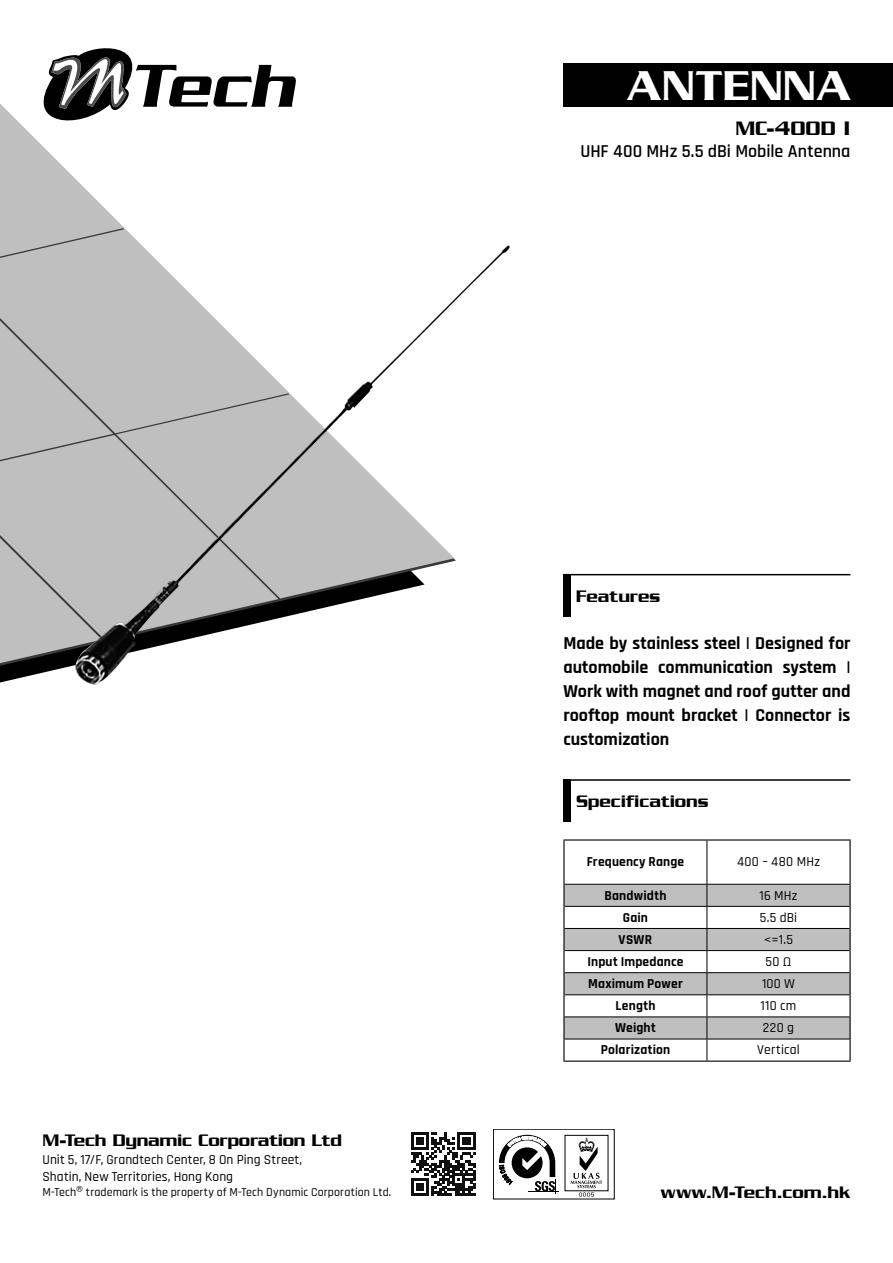
<style>
.page{position:relative;width:893px;height:1263px;background:#fff}
.page>*{position:absolute;margin:0;border:0;box-sizing:border-box;transform-origin:0 0}
.t1{font:500 45px "Serpentine";letter-spacing:.015em;color:#fff}
.t2{font:500 21px "Serpentine";color:#000}
.t3{font:700 18px/24px "Rajdhani";color:#000;text-align:justify}
.t4{font:500 18px "Serpentine";letter-spacing:-.005em;color:#000}
.t5{font:600 18px "Rajdhani";color:#000}
.段落樣式1{font:500 13.5px "Rajdhani";letter-spacing:.01em;color:#000}
.段落樣式1-2{font:700 13.5px "Rajdhani";letter-spacing:.01em;color:#000}
.t6{font:500 12px "Rajdhani";letter-spacing:.01em;color:#000}
</style>
<div class="page">
<div style="left:563px;top:64px;width:330px;height:43px;background:#000"></div>
<svg style="left:0;top:48px;width:296px;height:632px"></svg>
<hr style="left:563px;top:574px;width:287px;height:1px;background:#000">
<div style="left:563px;top:574px;width:8px;height:42px;background:#000"></div>
<svg style="left:411px;top:1132px;width:64px;height:64px"></svg>
<hr style="left:529px;top:1191px;width:30px;height:1px;background:#000">
<svg style="left:499px;top:1135px;width:57px;height:58px"></svg>
<svg style="left:571px;top:1138px;width:31px;height:59px"></svg>
<img style="left:68px;top:226px;width:442px;height:459px">
<hr style="left:563px;top:779px;width:287px;height:2px;background:#000">
<div style="left:563px;top:779px;width:8px;height:43px;background:#000"></div>
<hr style="left:707px;top:840px;width:1px;height:44px;background:#000">
<svg style="left:565px;top:884px;width:284px;height:176px"></svg>
<hr style="left:563px;top:839px;width:144px;height:1px;background:#000">
<hr style="left:563px;top:840px;width:2px;height:44px;background:#000">
<hr style="left:707px;top:839px;width:144px;height:1px;background:#000">
<hr style="left:849px;top:840px;width:2px;height:44px;background:#000">
<hr style="left:563px;top:884px;width:2px;height:22px;background:#000">
<hr style="left:849px;top:884px;width:2px;height:22px;background:#000">
<hr style="left:563px;top:906px;width:2px;height:22px;background:#000">
<hr style="left:849px;top:906px;width:2px;height:22px;background:#000">
<hr style="left:563px;top:928px;width:2px;height:22px;background:#000">
<hr style="left:849px;top:928px;width:2px;height:22px;background:#000">
<hr style="left:563px;top:950px;width:2px;height:23px;background:#000">
<hr style="left:849px;top:950px;width:2px;height:23px;background:#000">
<hr style="left:563px;top:973px;width:2px;height:22px;background:#000">
<hr style="left:849px;top:973px;width:2px;height:22px;background:#000">
<hr style="left:563px;top:995px;width:2px;height:22px;background:#000">
<hr style="left:849px;top:995px;width:2px;height:22px;background:#000">
<hr style="left:563px;top:1017px;width:2px;height:22px;background:#000">
<hr style="left:849px;top:1017px;width:2px;height:22px;background:#000">
<hr style="left:563px;top:1039px;width:2px;height:21px;background:#000">
<hr style="left:849px;top:1039px;width:2px;height:21px;background:#000">
<hr style="left:563px;top:1060px;width:144px;height:2px;background:#000">
<hr style="left:707px;top:1060px;width:144px;height:2px;background:#000">
<p class="t1" style="left:627px;top:60px;width:224px">ANTENNA</p>
<p class="t2" style="left:735px;top:116px;width:117px">MC-400D I</p>
<p class="t5" style="left:580px;top:141px;width:271px">UHF 400 MHz 5.5 dBi Mobile Antenna</p>
<p class="t4" style="left:576px;top:586px;width:86px">Features</p>
<p class="t3" style="left:563px;top:632px;width:289px">Made by stainless steel | Designed for automobile communication system | Work with magnet and roof gutter and rooftop mount bracket | Connector is customization</p>
<p class="t4" style="left:576px;top:791px;width:134px">Specifications</p>
<p class="段落樣式1-2" style="left:587px;top:854px;width:99px">Frequency Range</p>
<p class="段落樣式1" style="left:737px;top:854px;width:84px">400 – 480 MHz</p>
<p class="段落樣式1-2" style="left:604px;top:887px;width:63px">Bandwidth</p>
<p class="段落樣式1" style="left:759px;top:887px;width:40px">16 MHz</p>
<p class="段落樣式1-2" style="left:623px;top:909px;width:27px">Gain</p>
<p class="段落樣式1" style="left:760px;top:909px;width:39px">5.5 dBi</p>
<p class="段落樣式1-2" style="left:619px;top:931px;width:35px">VSWR</p>
<p class="段落樣式1" style="left:764px;top:932px;width:30px">&lt;=1.5</p>
<p class="段落樣式1-2" style="left:587px;top:953px;width:98px">Input Impedance</p>
<p class="段落樣式1" style="left:765px;top:954px;width:28px">50 Ω</p>
<p class="段落樣式1-2" style="left:588px;top:975px;width:96px">Maximum Power</p>
<p class="段落樣式1" style="left:762px;top:976px;width:35px">100 W</p>
<p class="段落樣式1-2" style="left:615px;top:998px;width:41px">Length</p>
<p class="段落樣式1" style="left:761px;top:998px;width:37px">110 cm</p>
<p class="段落樣式1-2" style="left:615px;top:1020px;width:42px">Weight</p>
<p class="段落樣式1" style="left:763px;top:1020px;width:33px">220 g</p>
<p class="段落樣式1-2" style="left:601px;top:1042px;width:71px">Polarization</p>
<p class="段落樣式1" style="left:757px;top:1042px;width:44px">Vertical</p>
<p class="t4" style="left:43px;top:1130px;width:301px">M-Tech Dynamic Corporation Ltd</p>
<p class="段落樣式1" style="left:43px;top:1152px;width:261px">Unit 5, 17/F, Grandtech Center, 8 On Ping Street,</p>
<p class="段落樣式1" style="left:43px;top:1168px;width:192px">Shatin, New Territories, Hong Kong</p>
<p class="t6" style="left:43px;top:1185px;width:350px">M-Tech<sup>Ⓡ</sup> trademark is the property of M-Tech Dynamic Corporation Ltd.</p>
<p class="t4" style="left:661px;top:1182px;width:191px">www.M-Tech.com.hk</p>
</div>
